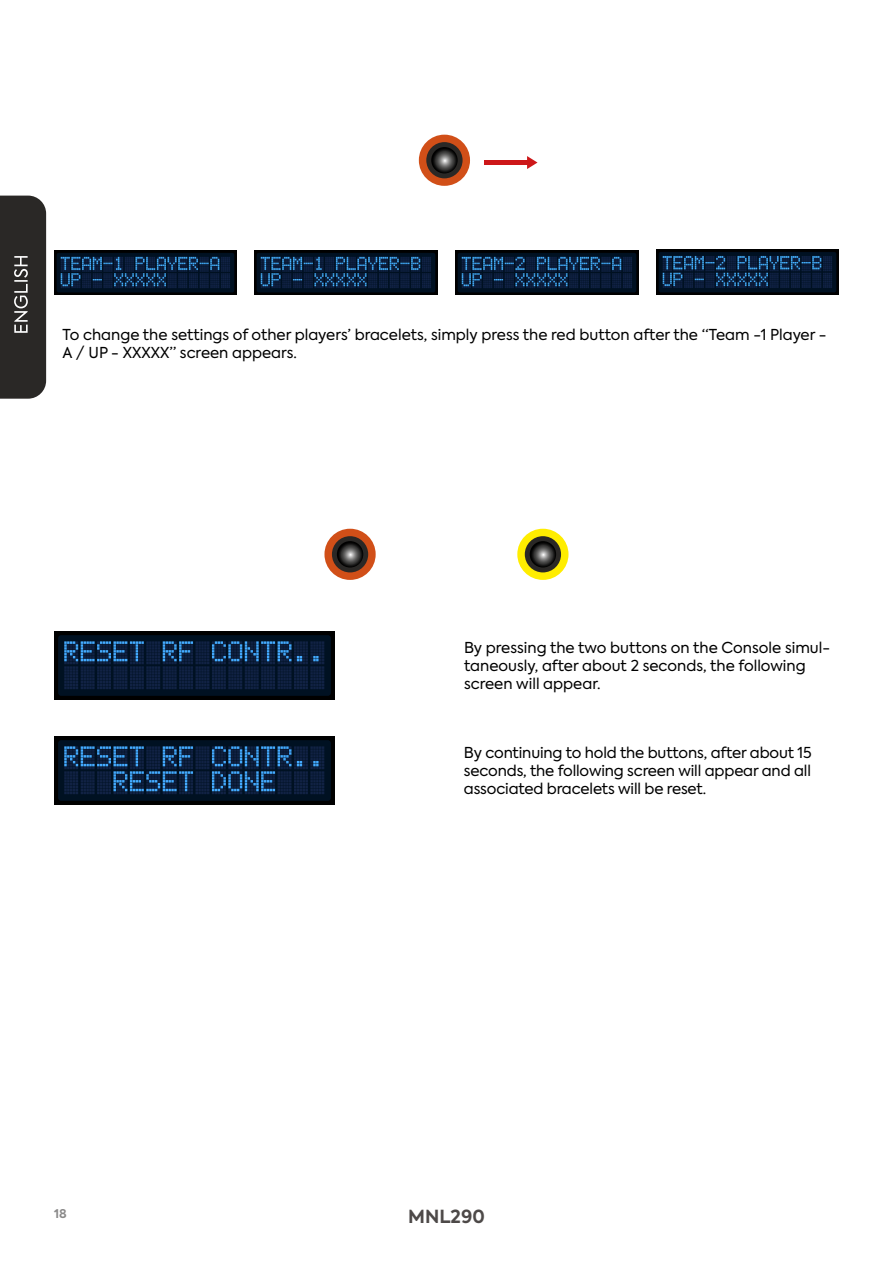
<style>
.page{position:relative;width:893px;height:1263px;background:#fff}
.page>*{position:absolute;margin:0;border:0;box-sizing:border-box;transform-origin:0 0}
.t1{font:700 18px "Axiforma";color:#4d4948}
.t2{font:15px/18px "Axiforma";color:#000}
.t3{font:700 12px "Axiforma";color:#8a8989}
</style>
<div class="page">
<div style="left:0;top:196px;width:46px;height:203px;background:#2a2826"></div>
<img style="left:54px;top:250px;width:183px;height:44px">
<img style="left:54px;top:632px;width:280px;height:68px">
<img style="left:54px;top:737px;width:280px;height:68px">
<img style="left:656px;top:250px;width:183px;height:44px">
<img style="left:455px;top:250px;width:183px;height:44px">
<img style="left:255px;top:250px;width:183px;height:44px">
<div style="left:419px;top:135px;width:51px;height:51px;border:11px solid #d14f18;border-radius:50%"></div>
<div style="left:426px;top:142px;width:37px;height:36px;background:#2a2826;border-radius:50%"></div>
<svg style="left:431px;top:147px;width:27px;height:26px"></svg>
<div style="left:324px;top:529px;width:52px;height:51px;border:11px solid #d14f18;border-radius:50%"></div>
<div style="left:332px;top:536px;width:36px;height:36px;background:#2a2826;border-radius:50%"></div>
<svg style="left:337px;top:541px;width:26px;height:26px"></svg>
<div style="left:517px;top:529px;width:51px;height:51px;border:11px solid #ffed00;border-radius:50%"></div>
<div style="left:525px;top:536px;width:36px;height:36px;background:#2a2826;border-radius:50%"></div>
<svg style="left:530px;top:541px;width:26px;height:26px"></svg>
<div style="left:484px;top:160px;width:47px;height:5px;background:#cd1719"></div>
<svg style="left:527px;top:156px;width:10px;height:13px"></svg>
<p class="t2" style="left:63px;top:326px;width:765px">To change the settings of other players’ bracelets, simply press the red button after the “Team -1 Player -<br>A / UP - XXXXX” screen appears.</p>
<p class="t2" style="left:464px;top:639px;width:368px">By pressing the two buttons on the Console simul&shy;taneously, after about 2 seconds, the following screen will appear.</p>
<p class="t2" style="left:464px;top:744px;width:349px;text-align:justify">By continuing to hold the buttons, after about 15 seconds, the following screen will appear and all associated bracelets will be reset.</p>
<p class="t3" style="left:54px;top:1206px;width:14px">18</p>
<p class="t1" style="left:408px;top:1204px;width:78px">MNL290</p>
</div>
